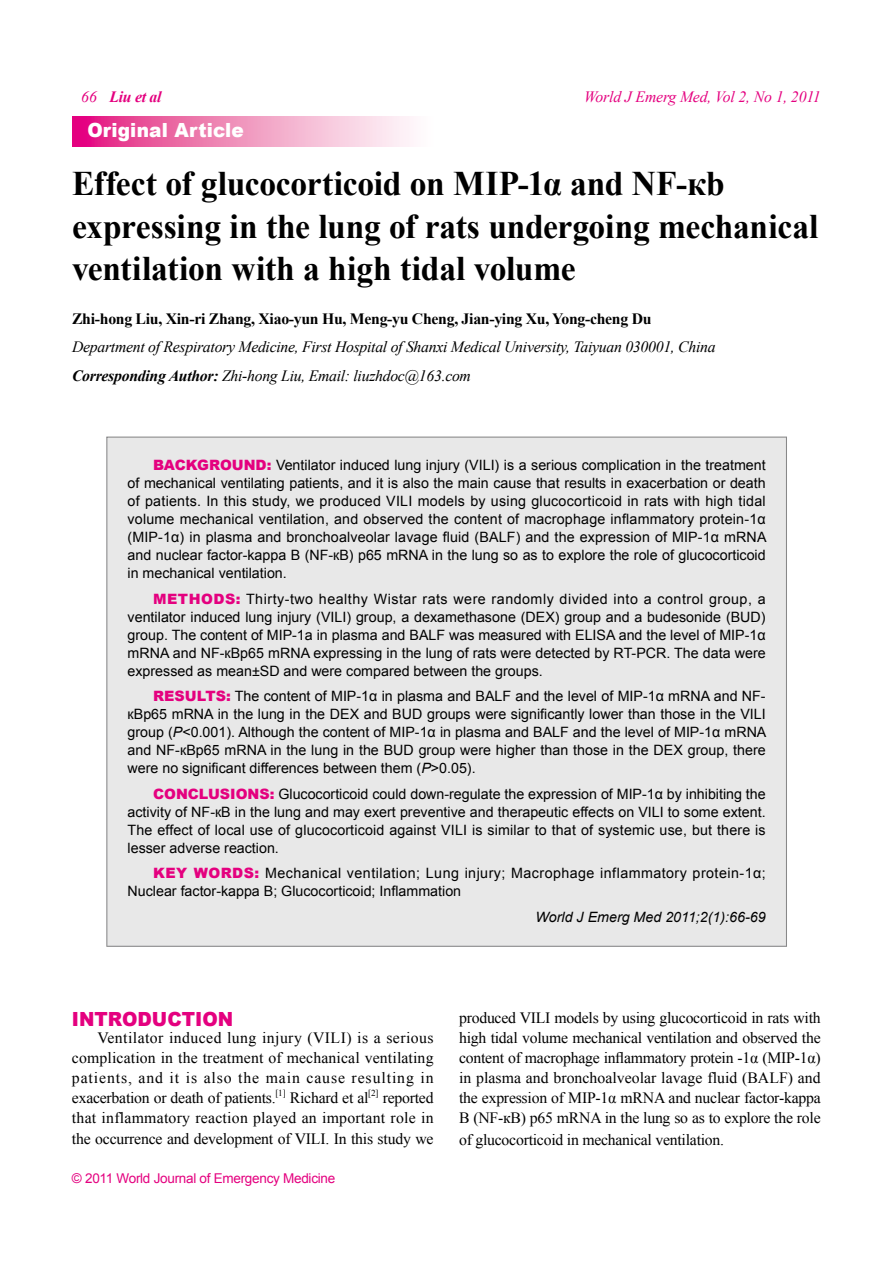
<style>
.page{position:relative;width:893px;height:1263px;background:#fff}
.page>*{position:absolute;margin:0;border:0;box-sizing:border-box;transform-origin:0 0}
.t1{font:700 34.5px/42.5px "Times New Roman";letter-spacing:-.01em;color:#000}
.t2{font:900 19.5px "Arial";letter-spacing:.01em;color:#fff;scale:.95 1}
.t3{font:900 19.5px "Arial";color:#e4007f;scale:.95 1}
.t4{font:15.75px/20.1px "Times New Roman";letter-spacing:-.015em;color:#000;text-align:justify}
.t5{font:italic 15.75px/28.5px "Times New Roman";letter-spacing:-.02em;color:#000}
.t6{font:700 15.75px "Times New Roman";letter-spacing:-.02em;color:#000}
.t7{font:italic 15.75px "Times New Roman";letter-spacing:-.01em;color:#e4007f}
.t8{font:italic 700 15.75px "Times New Roman";letter-spacing:-.02em;color:#e4007f}
.t9{font:14.25px/18px "Arial";color:#000;text-align:justify}
.t10{font:14.25px/18px "Arial";letter-spacing:.03em;color:#000}
.t11{font:italic 14.25px "Arial";color:#000}
.t12{font:13.5px "Arial";letter-spacing:-.02em;color:#e4007f}
.t13{font:9.15px "Times New Roman";color:#000}
.s1{font-weight:400}
.s2{font-weight:700}
.s3{font-weight:900;color:#e4007f}
.s4{font-style:italic}
</style>
<div class="page">
<svg style="left:72px;top:116px;width:341px;height:31px"></svg>
<div style="left:106px;top:437px;width:681px;height:510px;background:#e8e8e8"></div>
<p class="t8" style="left:81px;top:91px;width:82px"><span class="s1">66</span> Liu et al</p>
<p class="t7" style="left:584px;top:91px;width:238px">World J Emerg Med, Vol 2, No 1, 2011</p>
<h2 class="t2" style="left:87px;top:123px;width:166px">Original Article</h2>
<h1 class="t1" style="left:72px;top:166px;width:747px">Effect of glucocorticoid on MIP-1α and NF-кb expressing in the lung of rats undergoing mechanical ventilation with a high tidal volume</h1>
<p class="t6" style="left:72px;top:313px;width:581px">Zhi-hong Liu, Xin-ri Zhang, Xiao-yun Hu, Meng-yu Cheng, Jian-ying Xu, Yong-cheng Du</p>
<p class="t5" style="left:72px;top:334px;width:645px">Department of Respiratory Medicine, First Hospital of Shanxi Medical University, Taiyuan 030001, China<br><span class="s2">Corresponding Author:</span> Zhi-hong Liu, Email: liuzhdoc@163.com</p>
<p class="t9" style="left:128px;top:458px;width:640px;text-indent:26px"><span class="s3">BACKGROUND:</span> Ventilator induced lung injury (VILI) is a serious complication in the treatment of mechanical ventilating patients, and it is also the main cause that results in exacerbation or death of patients. In this study, we produced VILI models by using glucocorticoid in rats with high tidal volume mechanical ventilation, and observed the content of macrophage inflammatory protein-1α (MIP-1α) in plasma and bronchoalveolar lavage fluid (BALF) and the expression of MIP-1α mRNA and nuclear factor-kappa B (NF-кB) p65 mRNA in the lung so as to explore the role of glucocorticoid in mechanical ventilation.</p>
<p class="t9" style="left:128px;top:591px;width:639px;text-indent:26px"><span class="s3">METHODS:</span> Thirty-two healthy Wistar rats were randomly divided into a control group, a ventilator induced lung injury (VILI) group, a dexamethasone (DEX) group and a budesonide (BUD) group. The content of MIP-1a in plasma and BALF was measured with ELISA and the level of MIP-1α mRNA and NF-кBp65 mRNA expressing in the lung of rats were detected by RT-PCR. The data were expressed as mean±SD and were compared between the groups.</p>
<p class="t9" style="left:128px;top:689px;width:640px;text-indent:26px"><span class="s3">RESULTS:</span> The content of MIP-1α in plasma and BALF and the level of MIP-1α mRNA and NF&shy;кBp65 mRNA in the lung in the DEX and BUD groups were significantly lower than those in the VILI group (<span class="s4">P</span>&lt;0.001). Although the content of MIP-1α in plasma and BALF and the level of MIP-1α mRNA and NF-кBp65 mRNA in the lung in the BUD group were higher than those in the DEX group, there were no significant differences between them (<span class="s4">P</span>&gt;0.05).</p>
<p class="t9" style="left:128px;top:786px;width:639px;text-indent:26px"><span class="s3">CONCLUSIONS:</span> Glucocorticoid could down-regulate the expression of MIP-1α by inhibiting the activity of NF-кB in the lung and may exert preventive and therapeutic effects on VILI to some extent.<br>The effect of local use of glucocorticoid against VILI is similar to that of systemic use, but there is lesser adverse reaction.</p>
<p class="t10" style="left:128px;top:866px;width:639px;text-indent:26px"><span class="s3">KEY WORDS:</span> Mechanical ventilation; Lung injury; Macrophage inflammatory protein-1α;<br>Nuclear factor-kappa B; Glucocorticoid; Inflammation</p>
<p class="t11" style="left:535px;top:911px;width:232px">World J Emerg Med 2011;2(1):66-69</p>
<h2 class="t3" style="left:72px;top:1012px;width:171px">INTRODUCTION</h2>
<p class="t4" style="left:72px;top:1029px;width:363px;text-indent:26px">Ventilator induced lung injury (VILI) is a serious complication in the treatment of mechanical ventilating patients, and it is also the main cause resulting in exacerbation or death of patients.</p>
<p class="t13" style="left:275px;top:1090px;width:12px">[1]</p>
<p class="t4" style="left:290px;top:1089px;width:80px">Richard et al</p>
<p class="t13" style="left:368px;top:1090px;width:12px">[2]</p>
<p class="t4" style="left:72px;top:1089px;width:363px;text-indent:311px">reported that inflammatory reaction played an important role in the occurrence and development of VILI. In this study we</p>
<p class="t12" style="left:72px;top:1171px;width:86px">www.wjem.org</p>
<p class="t12" style="left:72px;top:1173px;width:265px">© 2011 World Journal of Emergency Medicine</p>
<p class="t4" style="left:459px;top:1009px;width:363px">produced VILI models by using glucocorticoid in rats with high tidal volume mechanical ventilation and observed the content of macrophage inflammatory protein -1α (MIP-1α) in plasma and bronchoalveolar lavage fluid (BALF) and the expression of MIP-1α mRNA and nuclear factor-kappa B (NF-кB) p65 mRNA in the lung so as to explore the role</p>
<p class="t4" style="left:459px;top:1132px;width:266px">of glucocorticoid in mechanical ventilation.</p>
</div>
